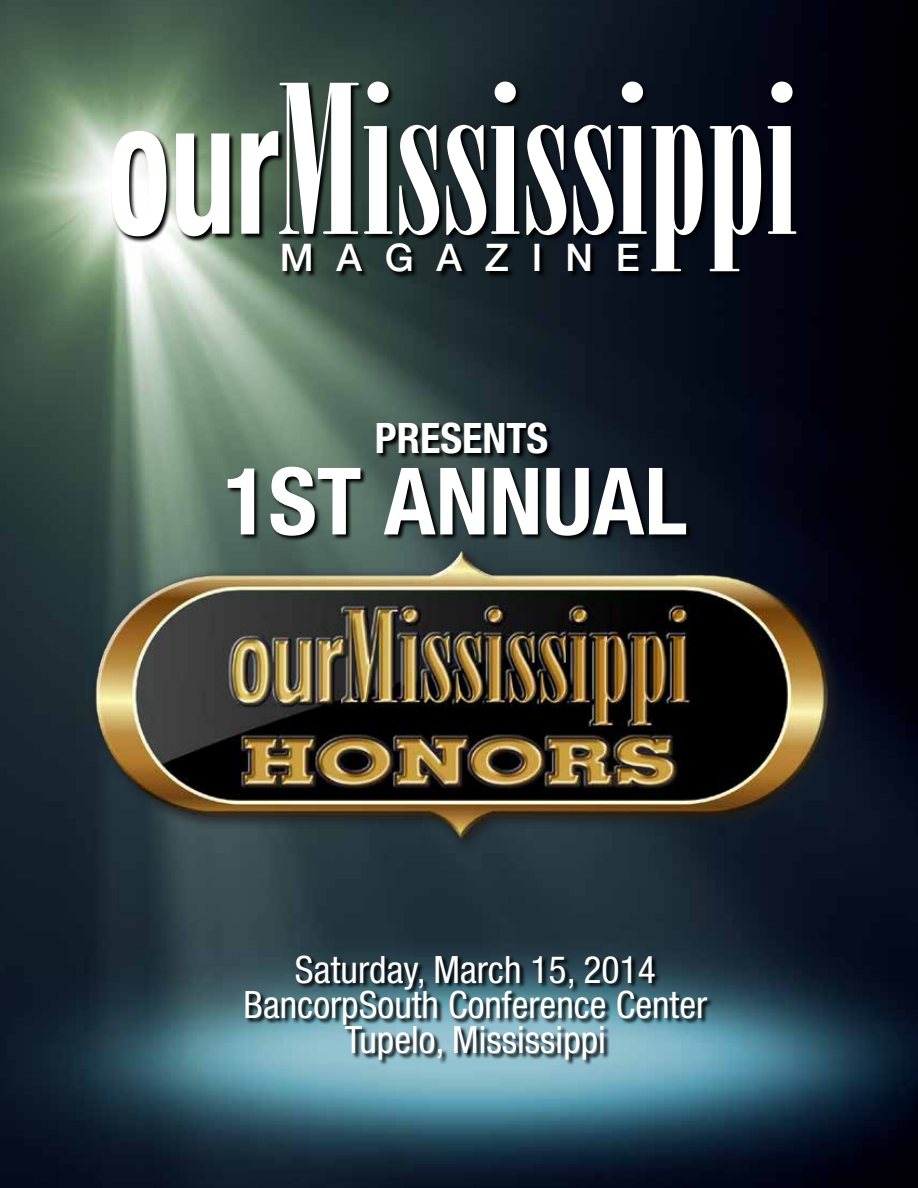
<style>
.page{position:relative;width:918px;height:1188px;background:#fff}
.page>*{position:absolute;margin:0;border:0;box-sizing:border-box;transform-origin:0 0}
.t1{font:205.8px "Onyx";color:#fff}
.t2{font:700 condensed 93.15px "Helvetica Neue";color:#fff}
.t3{font:700 condensed 42px "Helvetica Neue";color:#fff}
.t4{font:500 38.1px "Helvetica Neue";letter-spacing:.6em;color:#fff}
.t5{font:condensed 37.8px/35.2px "Helvetica Neue";color:#fff;text-align:center}
.s1{font-family:"Helvetica Neue";font-weight:700;font-stretch:condensed;font-size:186.15px}
</style>
<div class="page">
<img style="left:0;top:0;width:918px;height:1188px">
<svg style="left:279px;top:81px;width:524px;height:196px;background:#0d1418"></svg>
<svg style="left:111px;top:130px;width:174px;height:114px;background:#4a544a"></svg>
<svg style="left:377px;top:422px;width:177px;height:38px;background:#1d2827"></svg>
<svg style="left:282px;top:244px;width:363px;height:35px;background:#182426"></svg>
<svg style="left:246px;top:955px;width:468px;height:111px;background:#4e727d"></svg>
<svg style="left:227px;top:467px;width:466px;height:68px;background:#1f2a29"></svg>
<img style="left:77px;top:535px;width:766px;height:319px">
<h1 class="t1" style="left:107px;top:42px;width:693px"><span class="s1">our</span>Mississippi</h1>
<p class="t4" style="left:280px;top:235px;width:362px">MAGAZINE</p>
<p class="t3" style="left:375px;top:413px;width:175px">PRESENTS</p>
<h2 class="t2" style="left:224px;top:445px;width:465px">1ST ANNUAL</h2>
<p class="t5" style="left:243px;top:951px;width:465px">Saturday, March 15, 2014<br>BancorpSouth Conference Center<br>Tupelo, Mississippi</p>
</div>
